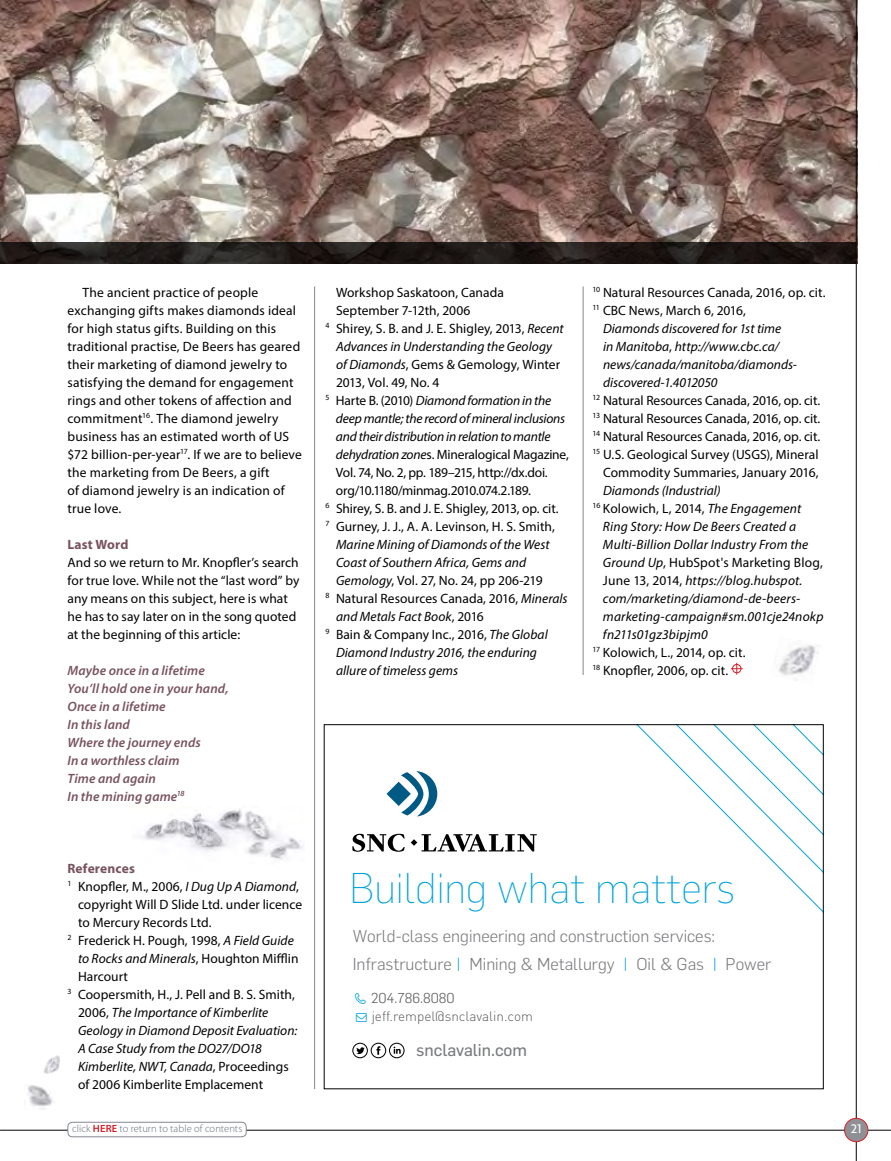
<style>
.page{position:relative;width:891px;height:1161px;background:#fff}
.page>*{position:absolute;margin:0;border:0;box-sizing:border-box;transform-origin:0 0}
.t1{font:200 42.15px "Flama";color:#00a4db}
.t2{font:19.5px/19.4px "icone font";color:#00a4db}
.t3{font:300 16.8px/27.9px "Flama";color:#797a7d}
.t4{font:16.8px "Flama Basic";color:#797a7d}
.t5{font:300 14.1px "Flama";color:#58595b}
.t6{font:13.5px/18px "Myriad Pro";letter-spacing:.005em;color:#000}
.t7{font:italic 13.5px "Myriad Pro";color:#000}
.t8{font:italic 600 13.5px/18px "Myriad Pro";letter-spacing:.01em;color:#78535f}
.t9{font:italic 13.5px "Myriad Pro";letter-spacing:-.02em;color:#000}
.t10{font:13.5px "Myriad Pro";letter-spacing:-.015em;color:#000}
.t11{font:13.5px "Myriad Pro";letter-spacing:-.02em;color:#000}
.t12{font:13.5px "Myriad Pro";letter-spacing:-.025em;color:#000}
.t13{font:300 13.5px "DIN";color:#58595b}
.t14{font:700 13.5px "Myriad Pro";letter-spacing:.01em;color:#78535f}
.t15{font:500 13.5px "Agenda";color:#fff}
.t16{font:300 10.5px "Myriad Pro";letter-spacing:.01em;color:#636e75}
.s1{font-style:italic}
.s2{font-style:normal}
.s3{color:#02a4db}
.s4{font-weight:600;color:#d61f26}
</style>
<div class="page">
<img style="left:143px;top:808px;width:160px;height:52px">
<img style="left:0;top:0;width:856px;height:264px">
<svg style="left:0;top:242px;width:856px;height:21px;background:#201a18"></svg>
<svg style="left:731px;top:663px;width:12px;height:12px"></svg>
<hr style="left:583px;top:287px;width:1px;height:388px;background:#85878e">
<hr style="left:314px;top:287px;width:1px;height:802px;background:#85878e">
<img style="left:778px;top:641px;width:42px;height:40px">
<img style="left:27px;top:1085px;width:25px;height:25px">
<img style="left:43px;top:1055px;width:17px;height:19px">
<svg style="left:352px;top:726px;width:470px;height:333px"></svg>
<div style="left:372px;top:1010px;width:289px;height:15px;background:#fff"></div>
<hr style="left:0;top:1130px;width:891px;height:1px;background:#000">
<hr style="left:856px;top:0;width:1px;height:1161px;background:#000">
<div style="left:845px;top:1118px;width:23px;height:24px;background:#8f9096;border-radius:50%"></div>
<div style="left:844px;top:1118px;width:24px;height:24px;border:1px solid #d61f26;border-radius:50%"></div>
<div style="left:68px;top:1122px;width:178px;height:15px;background:#fff;border-radius:4px"></div>
<div style="left:68px;top:1122px;width:178px;height:15px;border:1px solid #85878e;border-radius:4px"></div>
<p class="t6" style="left:67px;top:283px;width:236px;text-indent:15px">The ancient practice of people exchanging gifts makes diamonds ideal for high status gifts. Building on this traditional practise, De Beers has geared their marketing of diamond jewelry to satisfying the demand for engagement rings and other tokens of affection and commitment<sup>16</sup>. The diamond jewelry business has an estimated worth of US $72 billion-per-year<sup>17</sup>. If we are to believe the marketing from De Beers, a gift<br>of diamond jewelry is an indication of true love.</p>
<p class="t14" style="left:67px;top:535px;width:63px">Last Word</p>
<p class="t6" style="left:67px;top:553px;width:234px">And so we return to Mr. Knopfler’s search for true love. While not the “last word” by any means on this subject, here is what he has to say later on in the song quoted at the beginning of this article:</p>
<p class="t8" style="left:67px;top:661px;width:163px">Maybe once in a lifetime<br>You’ll hold one in your hand,<br>Once in a lifetime<br>In this land<br>Where the journey ends<br>In a worthless claim<br>Time and again<br>In the mining game<sup>18</sup></p>
<p class="t14" style="left:68px;top:859px;width:69px">References</p>
<p class="t6" style="left:68px;top:877px;width:233px"><sup>1</sup> Knopfler, M., 2006, <span class="s1">I Dug Up A Diamond</span>,</p>
<p class="t6" style="left:78px;top:895px;width:226px">copyright Will D Slide Ltd. under licence</p>
<p class="t6" style="left:78px;top:913px;width:135px">to Mercury Records Ltd.</p>
<p class="t6" style="left:68px;top:931px;width:228px"><sup>2</sup> Frederick H. Pough, 1998, <span class="s1">A Field Guide</span></p>
<p class="t7" style="left:78px;top:950px;width:222px">to Rocks and Minerals<span class="s2">, Houghton Mifflin</span></p>
<p class="t6" style="left:78px;top:967px;width:52px">Harcourt</p>
<p class="t6" style="left:68px;top:985px;width:229px"><sup>3</sup> Coopersmith, H., J. Pell and B. S. Smith,</p>
<p class="t7" style="left:78px;top:1004px;width:192px"><span class="s2">2006,</span> The Importance of Kimberlite</p>
<p class="t7" style="left:78px;top:1022px;width:221px">Geology in Diamond Deposit Evaluation:</p>
<p class="t7" style="left:78px;top:1040px;width:185px">A Case Study from the DO27/DO18</p>
<p class="t7" style="left:78px;top:1058px;width:212px">Kimberlite, NWT, Canada<span class="s2">, Proceedings</span></p>
<p class="t6" style="left:78px;top:1075px;width:187px">of 2006 Kimberlite Emplacement</p>
<p class="t6" style="left:336px;top:283px;width:169px">Workshop Saskatoon, Canada</p>
<p class="t6" style="left:336px;top:301px;width:136px">September 7-12th, 2006</p>
<p class="t6" style="left:326px;top:319px;width:240px"><sup>4</sup> Shirey, S. B. and J. E. Shigley, 2013, <span class="s1">Recent</span></p>
<p class="t7" style="left:336px;top:338px;width:218px">Advances in Understanding the Geology</p>
<p class="t6" style="left:336px;top:355px;width:226px"><span class="s1">of Diamonds</span>, Gems &amp; Gemology, Winter</p>
<p class="t10" style="left:336px;top:374px;width:105px">2013, Vol. 49, No. 4</p>
<p class="t9" style="left:326px;top:392px;width:227px"><sup>5</sup> <span class="s2">Harte B. (2010)</span> Diamond formation in the</p>
<p class="t9" style="left:336px;top:410px;width:231px">deep mantle; the record of mineral inclusions</p>
<p class="t9" style="left:336px;top:428px;width:216px">and their distribution in relation to mantle</p>
<p class="t10" style="left:336px;top:446px;width:234px"><span class="s1">dehydration zone</span>s. Mineralogical Magazine,</p>
<p class="t11" style="left:336px;top:464px;width:213px">Vol. 74, No. 2, pp. 189–215, http://dx.doi.</p>
<p class="t12" style="left:336px;top:482px;width:196px">org/10.1180/minmag.2010.074.2.189.</p>
<p class="t6" style="left:326px;top:499px;width:235px"><sup>6</sup> Shirey, S. B. and J. E. Shigley, 2013, op. cit.</p>
<p class="t6" style="left:326px;top:517px;width:231px"><sup>7</sup> Gurney, J. J., A. A. Levinson, H. S. Smith,</p>
<p class="t7" style="left:336px;top:536px;width:215px">Marine Mining of Diamonds of the West</p>
<p class="t7" style="left:336px;top:554px;width:192px">Coast of Southern Africa, Gems and</p>
<p class="t10" style="left:336px;top:572px;width:208px"><span class="s1">Gemology</span>, Vol. 27, No. 24, pp 206-219</p>
<p class="t6" style="left:326px;top:589px;width:244px"><sup>8</sup> Natural Resources Canada, 2016, <span class="s1">Minerals</span></p>
<p class="t7" style="left:336px;top:608px;width:149px">and Metals Fact Book<span class="s2">, 2016</span></p>
<p class="t6" style="left:326px;top:625px;width:224px"><sup>9</sup> Bain &amp; Company Inc., 2016, <span class="s1">The Global</span></p>
<p class="t7" style="left:336px;top:644px;width:203px">Diamond Industry 2016, the enduring</p>
<p class="t7" style="left:336px;top:662px;width:124px">allure of timeless gems</p>
<p class="t6" style="left:592px;top:283px;width:235px"><sup>10</sup> Natural Resources Canada, 2016, op. cit.</p>
<p class="t6" style="left:592px;top:301px;width:155px"><sup>11</sup> CBC News, March 6, 2016,</p>
<p class="t7" style="left:603px;top:320px;width:180px">Diamonds discovered for 1st time</p>
<p class="t7" style="left:603px;top:338px;width:178px">in Manitoba<span class="s2">,</span> http://www.cbc.ca/</p>
<p class="t7" style="left:603px;top:356px;width:196px">news/canada/manitoba/diamonds-</p>
<p class="t7" style="left:603px;top:374px;width:116px">discovered-1.4012050</p>
<p class="t6" style="left:592px;top:391px;width:229px"><sup>12</sup> Natural Resources Canada, 2016, op. cit.</p>
<p class="t6" style="left:592px;top:409px;width:229px"><sup>13</sup> Natural Resources Canada, 2016, op. cit.</p>
<p class="t6" style="left:592px;top:427px;width:229px"><sup>14</sup> Natural Resources Canada, 2016, op. cit.</p>
<p class="t6" style="left:592px;top:445px;width:228px"><sup>15</sup> U.S. Geological Survey (USGS), Mineral</p>
<p class="t6" style="left:603px;top:463px;width:217px">Commodity Summaries, January 2016,</p>
<p class="t7" style="left:603px;top:482px;width:119px">Diamonds (Industrial)</p>
<p class="t6" style="left:592px;top:499px;width:210px"><sup>16</sup> Kolowich, L, 2014, <span class="s1">The Engagement</span></p>
<p class="t7" style="left:603px;top:518px;width:195px">Ring Story: How De Beers Created a</p>
<p class="t7" style="left:603px;top:536px;width:207px">Multi-Billion Dollar Industry From the</p>
<p class="t6" style="left:603px;top:553px;width:222px"><span class="s1">Ground Up</span>, HubSpot's Marketing Blog,</p>
<p class="t7" style="left:603px;top:572px;width:201px"><span class="s2">June 13, 2014,</span> https://blog.hubspot.</p>
<p class="t7" style="left:603px;top:590px;width:199px">com/marketing/diamond-de-beers-</p>
<p class="t7" style="left:603px;top:608px;width:222px">marketing-campaign#sm.001cje24nokp</p>
<p class="t7" style="left:603px;top:626px;width:106px">fn211s01gz3bipjm0</p>
<p class="t6" style="left:592px;top:643px;width:155px"><sup>17</sup> Kolowich, L., 2014, op. cit.</p>
<p class="t6" style="left:592px;top:661px;width:137px"><sup>18</sup> Knopfler, 2006, op. cit.</p>
<h1 class="t1" style="left:349px;top:860px;width:387px">Building what matters</h1>
<p class="t3" style="left:353px;top:922px;width:420px">World-class engineering and construction services:<br>Infrastructure <span class="s3">|</span> Mining &amp; Metallurgy <span class="s3">|</span> Oil &amp; Gas <span class="s3">|</span> Power</p>
<h2 class="t2" style="left:355px;top:987px;width:13px">a g</h2>
<p class="t5" style="left:371px;top:988px;width:85px">204.786.8080</p>
<p class="t5" style="left:372px;top:1006px;width:252px">robert.cuthbertson-black@snclavalin.com</p>
<p class="t13" style="left:372px;top:1008px;width:163px">jeff.rempel@snclavalin.com</p>
<p class="t4" style="left:416px;top:1038px;width:112px">snclavalin.com</p>
<p class="t16" style="left:72px;top:1123px;width:172px">click <span class="s4">HERE</span> to return to table of contents</p>
<p class="t15" style="left:851px;top:1121px;width:12px">21</p>
</div>
